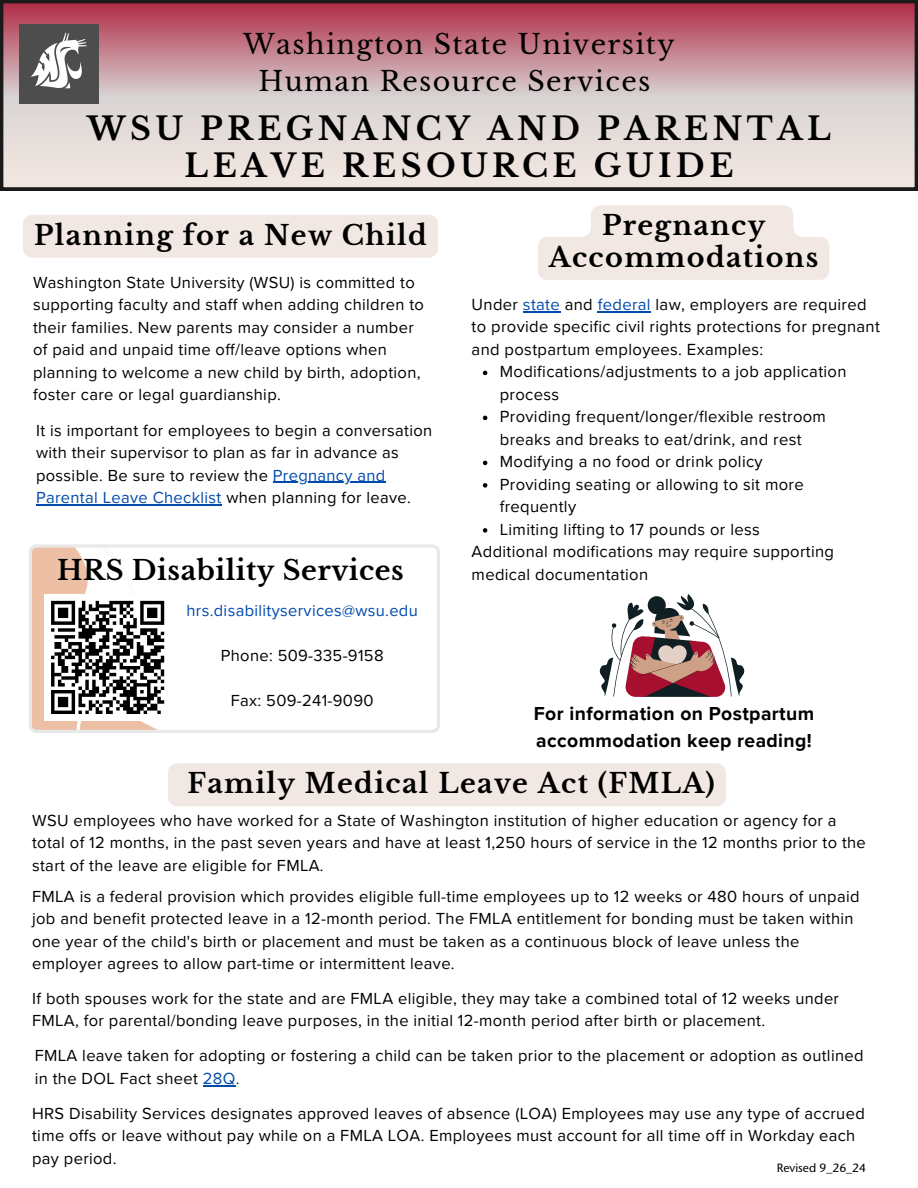
<style>
.page{position:relative;width:918px;height:1188px;background:#fff}
.page>*{position:absolute;margin:0;border:0;box-sizing:border-box;transform-origin:0 0}
.t1{font:700 31.5px/37.2px "Libre Baskerville";letter-spacing:.14em;color:#000;text-align:center}
.t2{font:700 27px/31.5px "Libre Baskerville";letter-spacing:.05em;color:#000;text-align:center}
.t3{font:27px/37.2px "Libre Baskerville";letter-spacing:.05em;color:#000;text-align:center}
.t4{font:700 27px "Libre Baskerville";letter-spacing:.02em;color:#000}
.t5{font:700 19.35px/26.4px "Proxima Nova";letter-spacing:.02em;color:#000}
.t6{font:16.65px/22.5px "Proxima Nova";letter-spacing:.02em;color:#000}
.t7{font:16.5px/22.5px "Proxima Nova";letter-spacing:.02em;color:#000}
.t8{font:16.5px "Proxima Nova";letter-spacing:.02em;color:#004aad}
.t9{font:500 12px "Stone Sans Std";color:#000}
.s1{color:#004aad}
.s2{color:#000}
.s3{color:#253439}
</style>
<div class="page">
<svg style="left:599px;top:594px;width:146px;height:102px"></svg>
<svg style="left:29px;top:544px;width:411px;height:189px"></svg>
<svg style="left:0;top:0;width:918px;height:190px;background:#cda9ad"></svg>
<img style="left:20px;top:25px;width:78px;height:78px">
<div style="left:44px;top:594px;width:127px;height:127px;background:#fff"></div>
<svg style="left:51px;top:600px;width:114px;height:114px"></svg>
<div style="left:23px;top:215px;width:415px;height:43px;background:#f1e8e3;border-radius:9px"></div>
<hr style="left:273px;top:482px;width:113px;height:1px;background:#004aad">
<hr style="left:36px;top:504px;width:117px;height:1px;background:#004aad">
<hr style="left:164px;top:504px;width:58px;height:1px;background:#004aad">
<hr style="left:523px;top:311px;width:37px;height:1px;background:#004aad">
<hr style="left:598px;top:311px;width:53px;height:1px;background:#004aad">
<svg style="left:483px;top:371px;width:4px;height:4px"></svg>
<svg style="left:483px;top:416px;width:4px;height:4px"></svg>
<svg style="left:483px;top:461px;width:4px;height:4px"></svg>
<svg style="left:483px;top:483px;width:4px;height:5px"></svg>
<svg style="left:483px;top:528px;width:4px;height:5px"></svg>
<div style="left:168px;top:763px;width:558px;height:43px;background:#f1e8e3"></div>
<hr style="left:203px;top:1085px;width:33px;height:1px;background:#004aad">
<svg style="left:538px;top:205px;width:291px;height:75px;background:#f2ebe6"></svg>
<p class="t3" style="left:243px;top:26px;width:433px">Washington State University<br>Human Resource Services</p>
<p class="t1" style="left:87px;top:110px;width:745px">WSU PREGNANCY AND PARENTAL<br>LEAVE RESOURCE GUIDE</p>
<p class="t2" style="left:34px;top:219px;width:394px">Planning for a New Child</p>
<p class="t7" style="left:33px;top:272px;width:393px">Washington State University (WSU) is committed to supporting faculty and staff when adding children to their families. New parents may consider a number of paid and unpaid time off/leave options when planning to welcome a new child by birth, adoption, foster care or legal guardianship.</p>
<p class="t7" style="left:36px;top:419px;width:398px">It is important for employees to begin a conversation with their supervisor to plan as far in advance as possible. Be sure to review the <span class="s1">Pregnancy and</span></p>
<p class="t8" style="left:36px;top:488px;width:376px">Parental Leave Checklist <span class="s2">when planning for leave.</span></p>
<h2 class="t4" style="left:57px;top:554px;width:348px">HRS Disability Services</h2>
<p class="t8" style="left:187px;top:601px;width:233px">hrs.disabilityservices@wsu.edu</p>
<h1 class="t7" style="left:221px;top:645px;width:164px">Phone: 509-335-9158</h1>
<h2 class="t7" style="left:231px;top:690px;width:144px">Fax: 509-241-9090</h2>
<p class="t2" style="left:549px;top:210px;width:271px">Pregnancy<br>Accommodations</p>
<p class="t6" style="left:472px;top:293px;width:410px">Under <span class="s1">state</span> and <span class="s1">federal</span> law, employers are required to provide specific civil rights protections for pregnant and postpartum employees. Examples:</p>
<h2 class="t6" style="left:500px;top:361px;width:348px">Modifications/adjustments to a job application process</h2>
<p class="t6" style="left:500px;top:406px;width:328px">Providing frequent/longer/flexible restroom breaks and breaks to eat/drink, and rest</p>
<p class="t6" style="left:500px;top:451px;width:264px">Modifying a no food or drink policy</p>
<p class="t6" style="left:500px;top:473px;width:305px">Providing seating or allowing to sit more frequently</p>
<p class="t6" style="left:500px;top:518px;width:262px">Limiting lifting to 17 pounds or less</p>
<p class="t6" style="left:472px;top:541px;width:364px">Additional modifications may require supporting medical documentation</p>
<h4 class="t5" style="left:534px;top:701px;width:282px">For information on Postpartum accommodation keep reading!</h4>
<p class="t2" style="left:187px;top:768px;width:529px">Family Medical Leave Act (FMLA)</p>
<p class="t7" style="left:32px;top:809px;width:835px">WSU employees who have worked for a State of Washington institution of higher education or agency for a total of 12 months, in the past seven years and have at least 1,250 hours of service in the 12 months prior to the start of the leave are eligible for FMLA.</p>
<p class="t7" style="left:32px;top:885px;width:829px">FMLA is a federal provision which provides eligible full-time employees up to 12 weeks or 480 hours of unpaid job and benefit protected leave in a 12-month period. The FMLA entitlement for bonding must be taken within one year of the child's birth or placement and must be taken as a continuous block of leave unless the employer agrees to allow part-time or intermittent leave.</p>
<h2 class="t7" style="left:32px;top:988px;width:808px">If both spouses work for the state and are FMLA eligible, they may take a combined total of 12 weeks under<br>FMLA, for parental/bonding leave purposes, in the initial 12-month period after birth or placement.</h2>
<p class="t7" style="left:35px;top:1045px;width:830px">FMLA leave taken for adopting or fostering a child can be taken prior to the placement or adoption as outlined in the DOL Fact sheet <span class="s1">28Q</span><span class="s3">.</span></p>
<p class="t7" style="left:32px;top:1102px;width:834px">HRS Disability Services designates approved leaves of absence (LOA) Employees may use any type of accrued time offs or leave without pay while on a FMLA LOA. Employees must account for all time off in Workday each pay period.</p>
<p class="t9" style="left:777px;top:1161px;width:91px">Revised 9_26_24</p>
</div>
